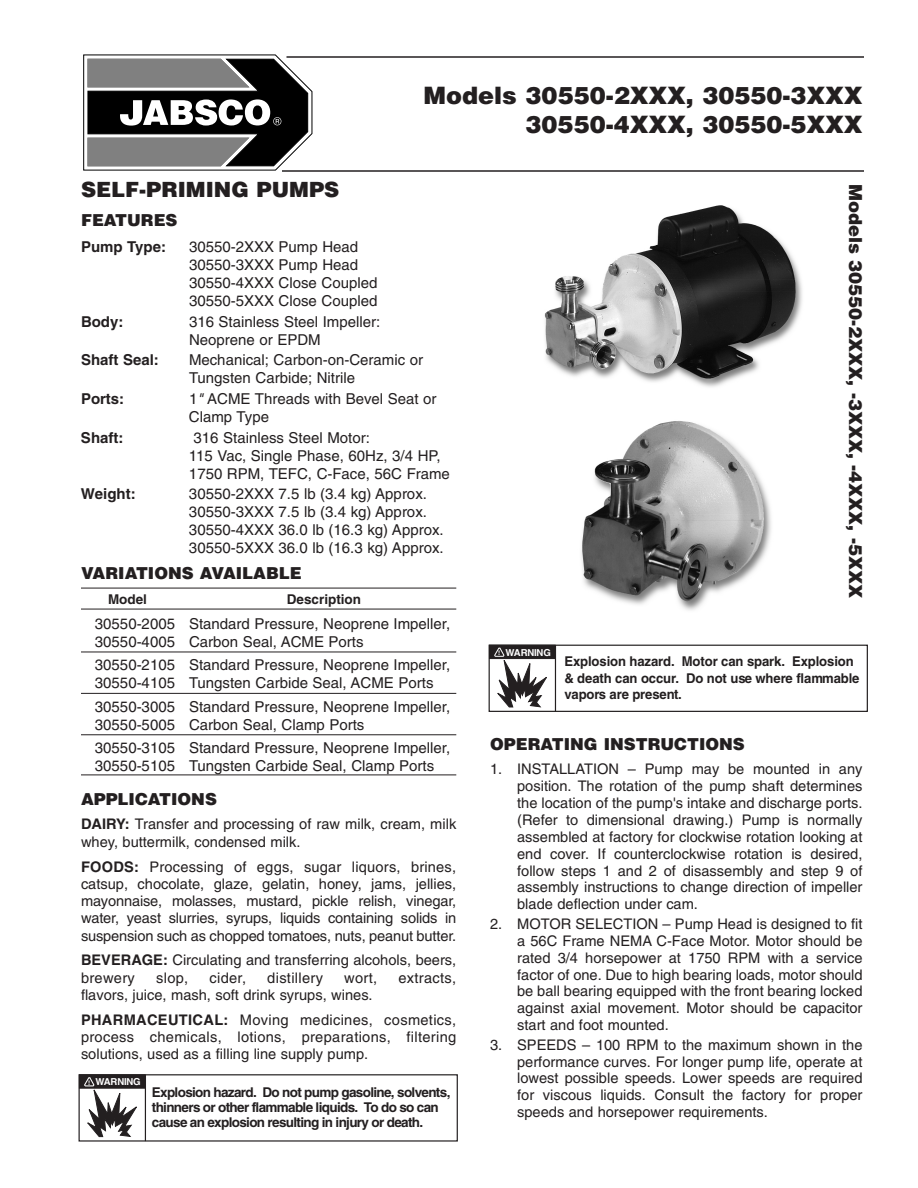
<style>
.page{position:relative;width:918px;height:1188px;background:#fff}
.page>*{position:absolute;margin:0;border:0;box-sizing:border-box;transform-origin:0 0}
.t1{font:900 24px/28.8px "Helvetica";color:#231f20;text-align:right}
.t2{font:900 21px "Helvetica";color:#231f20}
.t3{font:900 18px "Helvetica";color:#231f20}
.t4{font:900 16.5px "Helvetica";color:#231f20}
.t5{font:15px/18px "Helvetica";color:#231f20}
.t6{font:700 15px "Helvetica";color:#231f20}
.t7{font:14.7px/16.8px "Helvetica";color:#231f20;text-align:justify}
.t8{font:14.7px/17.2px "Helvetica";letter-spacing:.02em;color:#231f20}
.t9{font:700 13.5px/15px "Helvetica";letter-spacing:-.05em;color:#231f20}
.t10{font:700 13.5px/16.2px "Helvetica";letter-spacing:-.01em;color:#231f20}
.t11{font:700 13.5px "Helvetica";color:#231f20}
.t12{font:700 9.6px "Helvetica";letter-spacing:-.02em;color:#fff}
.s1{font-style:italic}
.s2{font-weight:700}
.s3{font-size:6.3px}
</style>
<div class="page">
<hr style="left:81px;top:588px;width:375px;height:1px;background:#231f20">
<hr style="left:81px;top:609px;width:375px;height:1px;background:#231f20">
<hr style="left:81px;top:652px;width:375px;height:1px;background:#231f20">
<hr style="left:81px;top:693px;width:375px;height:1px;background:#231f20">
<hr style="left:81px;top:734px;width:375px;height:1px;background:#231f20">
<hr style="left:81px;top:775px;width:375px;height:1px;background:#231f20">
<img style="left:544px;top:205px;width:258px;height:182px">
<img style="left:581px;top:421px;width:190px;height:189px">
<svg style="left:83px;top:54px;width:230px;height:117px"></svg>
<hr style="left:286px;top:56px;width:578px;height:2px;background:#231f20">
<hr style="left:282px;top:170px;width:582px;height:2px;background:#231f20">
<div style="left:79px;top:1074px;width:379px;height:68px;border:1px solid #231f20"></div>
<div style="left:79px;top:1074px;width:67px;height:15px;background:#231f20;border:1px solid #231f20"></div>
<svg style="left:84px;top:1077px;width:54px;height:60px"></svg>
<hr style="left:145px;top:1075px;width:1px;height:66px;background:#231f20">
<div style="left:489px;top:645px;width:379px;height:67px;border:1px solid #231f20"></div>
<div style="left:489px;top:645px;width:67px;height:14px;background:#231f20"></div>
<svg style="left:494px;top:647px;width:54px;height:60px"></svg>
<hr style="left:555px;top:645px;width:1px;height:67px;background:#231f20">
<h1 class="t1" style="left:424px;top:83px;width:440px">Models 30550-2XXX, 30550-3XXX<br>30550-4XXX, 30550-5XXX</h1>
<h2 class="t2" style="left:81px;top:182px;width:260px">SELF-PRIMING PUMPS</h2>
<p class="t4" style="left:81px;top:215px;width:98px">FEATURES</p>
<p class="t6" style="left:81px;top:241px;width:87px">Pump Type:</p>
<p class="t5" style="left:189px;top:239px;width:190px">30550-2XXX Pump Head<br>30550-3XXX Pump Head<br>30550-4XXX Close Coupled<br>30550-5XXX Close Coupled</p>
<p class="t6" style="left:81px;top:316px;width:44px">Body:</p>
<p class="t5" style="left:189px;top:314px;width:193px">316 Stainless Steel Impeller:<br>Neoprene or EPDM</p>
<p class="t6" style="left:81px;top:355px;width:79px">Shaft Seal:</p>
<p class="t5" style="left:189px;top:353px;width:236px">Mechanical; Carbon-on-Ceramic or<br>Tungsten Carbide; Nitrile</p>
<p class="t6" style="left:81px;top:393px;width:45px">Ports:</p>
<p class="t5" style="left:189px;top:391px;width:249px">1<span class="s1">"</span> ACME Threads with Bevel Seat or<br>Clamp Type</p>
<p class="t6" style="left:81px;top:432px;width:44px">Shaft:</p>
<p class="t5" style="left:189px;top:430px;width:263px;text-indent:5px">316 Stainless Steel Motor:<br>115 Vac, Single Phase, 60Hz, 3/4 HP,<br>1750 RPM, TEFC, C-Face, 56C Frame</p>
<p class="t6" style="left:81px;top:489px;width:56px">Weight:</p>
<p class="t5" style="left:189px;top:487px;width:256px">30550-2XXX 7.5 lb (3.4 kg) Approx.<br>30550-3XXX 7.5 lb (3.4 kg) Approx.<br>30550-4XXX 36.0 lb (16.3 kg) Approx.<br>30550-5XXX 36.0 lb (16.3 kg) Approx.</p>
<p class="t4" style="left:81px;top:567px;width:222px">VARIATIONS AVAILABLE</p>
<p class="t9" style="left:108px;top:593px;width:40px">Model</p>
<p class="t11" style="left:287px;top:594px;width:76px">Description</p>
<p class="t5" style="left:95px;top:616px;width:357px">30550-2005 Standard Pressure, Neoprene Impeller,<br>30550-4005 Carbon Seal, ACME Ports</p>
<p class="t5" style="left:95px;top:658px;width:357px">30550-2105 Standard Pressure, Neoprene Impeller,<br>30550-4105 Tungsten Carbide Seal, ACME Ports</p>
<p class="t5" style="left:95px;top:699px;width:357px">30550-3005 Standard Pressure, Neoprene Impeller,<br>30550-5005 Carbon Seal, Clamp Ports</p>
<p class="t5" style="left:95px;top:740px;width:357px">30550-3105 Standard Pressure, Neoprene Impeller,<br>30550-5105 Tungsten Carbide Seal, Clamp Ports</p>
<p class="t4" style="left:81px;top:793px;width:137px">APPLICATIONS</p>
<p class="t7" style="left:81px;top:817px;width:377px;line-height:17.2px"><span class="s2">DAIRY:</span> Transfer and processing of raw milk, cream, milk whey, buttermilk, condensed milk.</p>
<p class="t7" style="left:81px;top:859px;width:377px;line-height:17.2px"><span class="s2">FOODS:</span> Processing of eggs, sugar liquors, brines, catsup, chocolate, glaze, gelatin, honey, jams, jellies, mayonnaise, molasses, mustard, pickle relish, vinegar, water, yeast slurries, syrups, liquids containing solids in suspension such as chopped tomatoes, nuts, peanut butter.</p>
<p class="t7" style="left:81px;top:953px;width:377px;line-height:17.2px"><span class="s2">BEVERAGE:</span> Circulating and transferring alcohols, beers, brewery</p>
<p class="t7" style="left:156px;top:970px;width:34px">slop,</p>
<p class="t7" style="left:210px;top:970px;width:38px">cider,</p>
<p class="t8" style="left:267px;top:970px;width:57px">distillery</p>
<p class="t7" style="left:344px;top:970px;width:34px">wort,</p>
<p class="t8" style="left:398px;top:970px;width:59px">extracts,</p>
<p class="t7" style="left:81px;top:984px;width:377px;line-height:24.8px">flavors, juice, mash, soft drink syrups, wines.<br><span class="s2">PHARMACEUTICAL:</span> Moving medicines, cosmetics,</p>
<p class="t8" style="left:81px;top:1030px;width:377px">process chemicals, lotions, preparations, filtering solutions, used as a filling line supply pump.</p>
<p class="t12" style="left:88px;top:1078px;width:54px"><span class="s3">!</span> WARNING</p>
<p class="t9" style="left:152px;top:1086px;width:300px">Explosion hazard. Do not pump gasoline, solvents, thinners or other flammable liquids. To do so can cause an explosion resulting in injury or death.</p>
<p class="t3" style="left:862px;top:184px;width:416px;rotate:90deg">Models 30550-2XXX, -3XXX, -4XXX, -5XXX</p>
<p class="t12" style="left:498px;top:649px;width:54px"><span class="s3">!</span> WARNING</p>
<p class="t10" style="left:564px;top:655px;width:297px">Explosion hazard. Motor can spark. Explosion &amp; death can occur. Do not use where flammable vapors are present.</p>
<p class="t4" style="left:490px;top:738px;width:256px">OPERATING INSTRUCTIONS</p>
<p class="t7" style="left:517px;top:762px;width:347px;text-indent:-27px">1. INSTALLATION – Pump may be mounted in any position. The rotation of the pump shaft determines the location of the pump's intake and discharge ports. (Refer to dimensional drawing.) Pump is normally assembled at factory for clockwise rotation looking at end cover. If counterclockwise rotation is desired, follow steps 1 and 2 of disassembly and step 9 of assembly instructions to change direction of impeller blade deflection under cam.</p>
<p class="t7" style="left:517px;top:917px;width:347px;text-indent:-27px">2. MOTOR SELECTION – Pump Head is designed to fit a 56C Frame NEMA C-Face Motor. Motor should be rated 3/4 horsepower at 1750 RPM with a service factor of one. Due to high bearing loads, motor should be ball bearing equipped with the front bearing locked against axial movement. Motor should be capacitor start and foot mounted.</p>
<p class="t7" style="left:517px;top:1038px;width:347px;text-indent:-27px">3. SPEEDS – 100 RPM to the maximum shown in the performance curves. For longer pump life, operate at lowest possible speeds. Lower speeds are required for viscous liquids. Consult the factory for proper speeds and horsepower requirements.</p>
</div>
